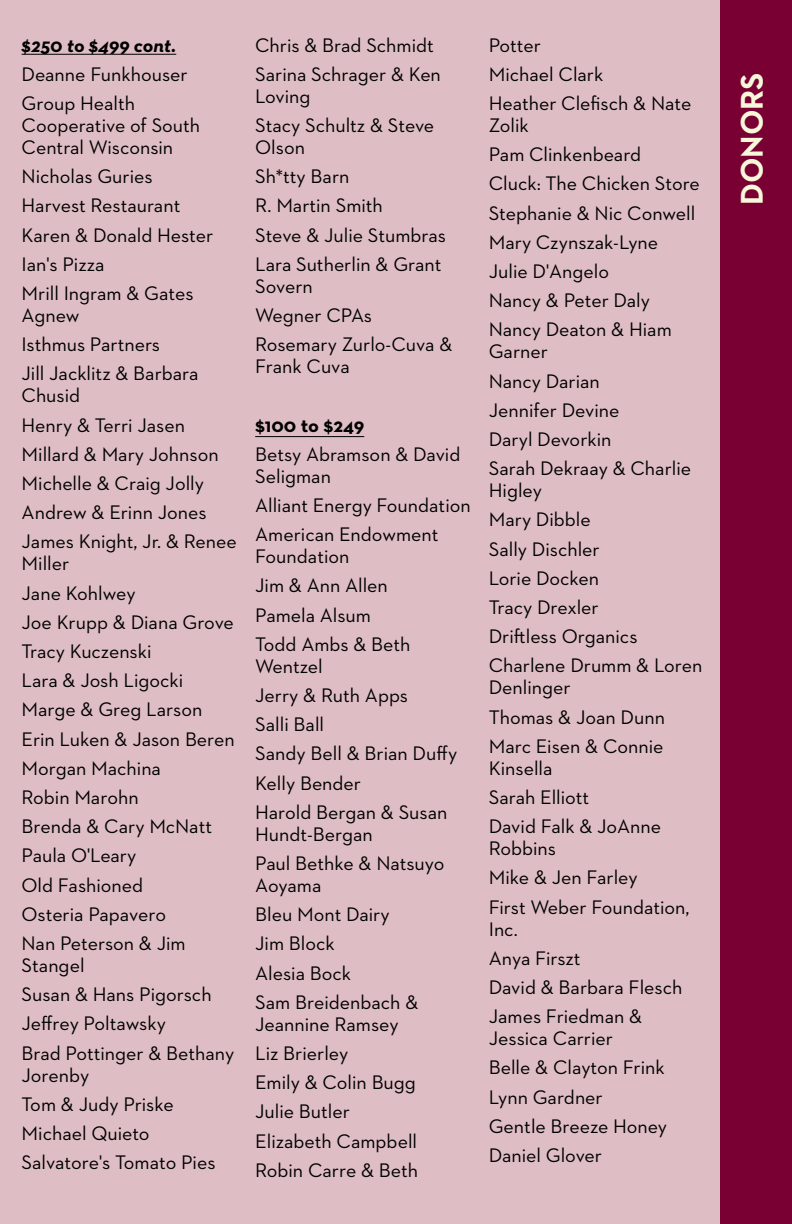
<style>
.page{position:relative;width:792px;height:1224px;background:#fff}
.page>*{position:absolute;margin:0;border:0;box-sizing:border-box;transform-origin:0 0}
.t1{font:700 32px "Neutraface 2 Text";color:#f7f8d9}
.t2{font:20px/29.2px "Neutraface 2 Text";color:#000}
.t3{font:italic 700 20px "Neutraface 2 Text";color:#000}
.t4{font:700 20px "Neutraface 2 Text";color:#000}
</style>
<div class="page">
<div style="left:0;top:0;width:729px;height:1224px;background:#debec4"></div>
<div style="left:720px;top:0;width:72px;height:1224px;background:#780032"></div>
<hr style="left:22px;top:54px;width:154px;height:1px;background:#000">
<hr style="left:255px;top:436px;width:109px;height:1px;background:#000">
<p class="t3" style="left:22px;top:32px;width:156px">$250 to $499 cont.</p>
<p class="t2" style="left:22px;top:59px;width:168px">Deanne Funkhouser<br>Group Health</p>
<p class="t2" style="left:22px;top:114px;width:180px;line-height:22px">Cooperative of South<br>Central Wisconsin</p>
<p class="t2" style="left:22px;top:162px;width:193px">Nicholas Guries<br>Harvest Restaurant<br>Karen &amp; Donald Hester<br>Ian's Pizza<br>Mrill Ingram &amp; Gates</p>
<p class="t2" style="left:22px;top:300px;width:178px">Agnew<br>Isthmus Partners<br>Jill Jacklitz &amp; Barbara</p>
<p class="t2" style="left:22px;top:381px;width:217px">Chusid<br>Henry &amp; Terri Jasen<br>Millard &amp; Mary Johnson<br>Michelle &amp; Craig Jolly<br>Andrew &amp; Erinn Jones<br>James Knight, Jr. &amp; Renee</p>
<p class="t2" style="left:22px;top:549px;width:215px">Miller<br>Jane Kohlwey<br>Joe Krupp &amp; Diana Grove<br>Tracy Kuczenski<br>Lara &amp; Josh Ligocki<br>Marge &amp; Greg Larson<br>Erin Luken &amp; Jason Beren<br>Morgan Machina<br>Robin Marohn<br>Brenda &amp; Cary McNatt<br>Paula O'Leary<br>Old Fashioned<br>Osteria Papavero<br>Nan Peterson &amp; Jim</p>
<p class="t2" style="left:22px;top:950px;width:214px">Stangel<br>Susan &amp; Hans Pigorsch<br>Jeffrey Poltawsky<br>Brad Pottinger &amp; Bethany</p>
<p class="t2" style="left:22px;top:1060px;width:195px">Jorenby<br>Tom &amp; Judy Priske<br>Michael Quieto<br>Salvatore's Tomato Pies</p>
<p class="t2" style="left:255px;top:30px;width:187px">Chris &amp; Brad Schmidt<br>Sarina Schrager &amp; Ken</p>
<p class="t2" style="left:255px;top:81px;width:181px">Loving<br>Stacy Schultz &amp; Steve</p>
<p class="t2" style="left:255px;top:132px;width:192px">Olson<br>Sh*tty Barn<br>R. Martin Smith<br>Steve &amp; Julie Stumbras<br>Lara Sutherlin &amp; Grant</p>
<p class="t2" style="left:255px;top:271px;width:199px">Sovern<br>Wegner CPAs<br>Rosemary Zurlo-Cuva &amp;</p>
<p class="t2" style="left:255px;top:352px;width:96px">Frank Cuva</p>
<p class="t4" style="left:255px;top:412px;width:111px">$100 to $249</p>
<p class="t2" style="left:255px;top:443px;width:207px;line-height:22px">Betsy Abramson &amp; David<br>Seligman</p>
<p class="t2" style="left:255px;top:490px;width:217px">Alliant Energy Foundation<br>American Endowment</p>
<p class="t2" style="left:255px;top:542px;width:157px">Foundation<br>Jim &amp; Ann Allen<br>Pamela Alsum<br>Todd Ambs &amp; Beth</p>
<p class="t2" style="left:255px;top:651px;width:204px">Wentzel<br>Jerry &amp; Ruth Apps<br>Salli Ball<br>Sandy Bell &amp; Brian Duffy<br>Kelly Bender<br>Harold Bergan &amp; Susan</p>
<p class="t2" style="left:255px;top:819px;width:191px">Hundt-Bergan<br>Paul Bethke &amp; Natsuyo</p>
<p class="t2" style="left:255px;top:870px;width:165px">Aoyama<br>Bleu Mont Dairy<br>Jim Block<br>Alesia Bock<br>Sam Breidenbach &amp;</p>
<p class="t2" style="left:255px;top:1009px;width:164px">Jeannine Ramsey<br>Liz Brierley<br>Emily &amp; Colin Bugg<br>Julie Butler<br>Elizabeth Campbell<br>Robin Carre &amp; Beth</p>
<p class="t2" style="left:489px;top:30px;width:204px">Potter<br>Michael Clark<br>Heather Clefisch &amp; Nate</p>
<p class="t2" style="left:489px;top:110px;width:213px">Zolik<br>Pam Clinkenbeard<br>Cluck: The Chicken Store<br>Stephanie &amp; Nic Conwell<br>Mary Czynszak-Lyne<br>Julie D'Angelo<br>Nancy &amp; Peter Daly<br>Nancy Deaton &amp; Hiam</p>
<p class="t2" style="left:489px;top:337px;width:204px">Garner<br>Nancy Darian<br>Jennifer Devine<br>Daryl Devorkin<br>Sarah Dekraay &amp; Charlie</p>
<p class="t2" style="left:489px;top:476px;width:215px">Higley<br>Mary Dibble<br>Sally Dischler<br>Lorie Docken<br>Tracy Drexler<br>Driftless Organics<br>Charlene Drumm &amp; Loren</p>
<p class="t2" style="left:489px;top:673px;width:178px">Denlinger<br>Thomas &amp; Joan Dunn<br>Marc Eisen &amp; Connie</p>
<p class="t2" style="left:489px;top:753px;width:174px">Kinsella<br>Sarah Elliott<br>David Falk &amp; JoAnne</p>
<p class="t2" style="left:489px;top:834px;width:202px">Robbins<br>Mike &amp; Jen Farley<br>First Weber Foundation,</p>
<p class="t2" style="left:489px;top:914px;width:195px">Inc.<br>Anya Firszt<br>David &amp; Barbara Flesch<br>James Friedman &amp;</p>
<p class="t2" style="left:489px;top:1024px;width:180px">Jessica Carrier<br>Belle &amp; Clayton Frink<br>Lynn Gardner<br>Gentle Breeze Honey<br>Daniel Glover</p>
<h1 class="t1" style="left:732px;top:205px;width:134px;rotate:-90deg">DONORS</h1>
</div>
